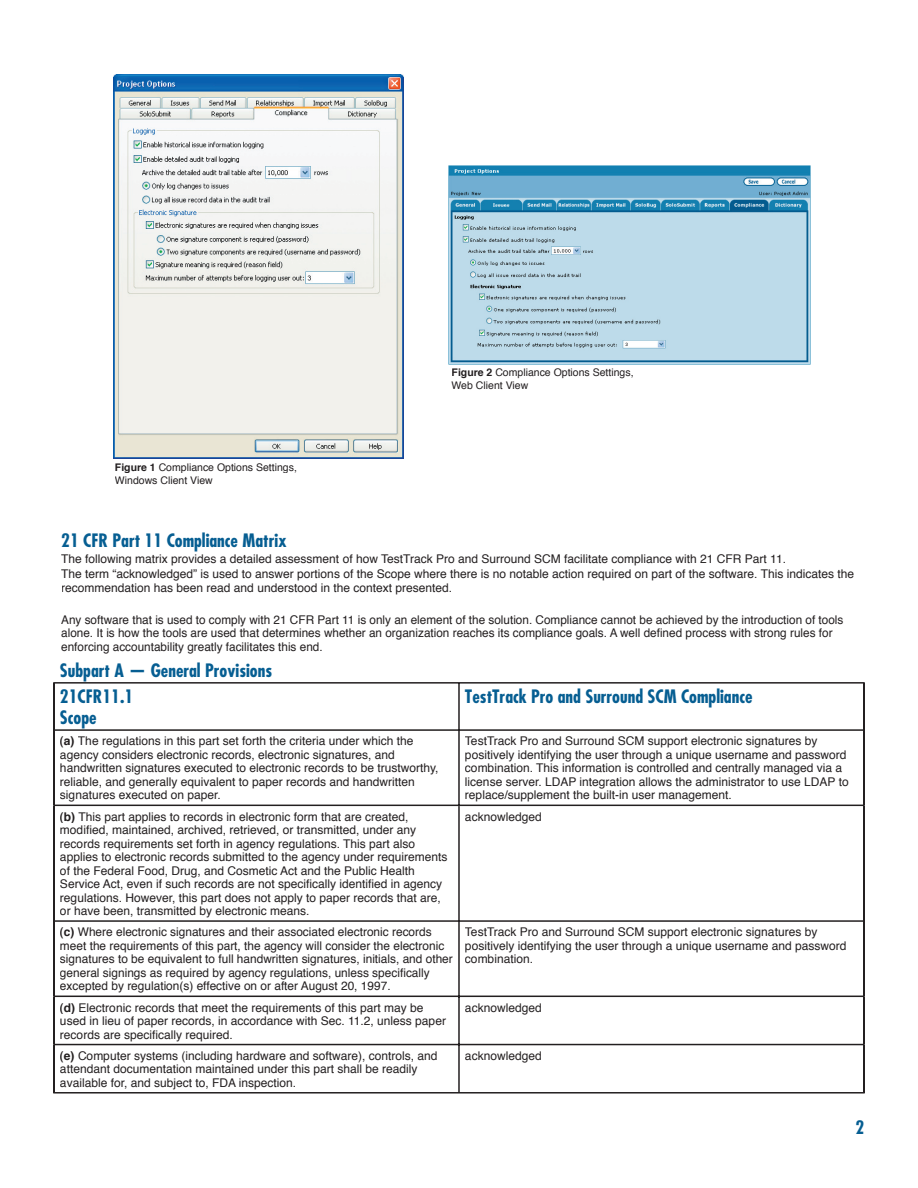
<style>
.page{position:relative;width:918px;height:1188px;background:#fff}
.page>*{position:absolute;margin:0;border:0;box-sizing:border-box;transform-origin:0 0}
.t1{font:700 condensed 18px/26.2px "Futura";color:#065e92}
.t2{font:12px/13.5px "Helvetica";color:#231f20}
.t3{font:10.5px/13.5px "Helvetica";color:#231f20}
.s1{font-weight:700}
</style>
<div class="page">
<svg style="left:53px;top:682px;width:812px;height:412px"></svg>
<img style="left:114px;top:74px;width:290px;height:384px">
<img style="left:449px;top:166px;width:362px;height:199px">
<p class="t3" style="left:115px;top:461px;width:184px"><span class="s1">Figure 1</span> Compliance Options Settings,<br>Windows Client View</p>
<p class="t3" style="left:452px;top:366px;width:184px"><span class="s1">Figure 2</span> Compliance Options Settings,<br>Web Client View</p>
<h1 class="t1" style="left:61px;top:527px;width:227px">21 CFR Part 11 Compliance Matrix</h1>
<p class="t2" style="left:61px;top:551px;width:794px;line-height:15.9px">The following matrix provides a detailed assessment of how TestTrack Pro and Surround SCM facilitate compliance with 21 CFR Part 11.<br>The term “acknowledged” is used to answer portions of the Scope where there is no notable action required on part of the software. This indicates the</p>
<p class="t2" style="left:61px;top:582px;width:392px">recommendation has been read and understood in the context presented.</p>
<p class="t2" style="left:61px;top:613px;width:784px">Any software that is used to comply with 21 CFR Part 11 is only an element of the solution. Compliance cannot be achieved by the introduction of tools alone. It is how the tools are used that determines whether an organization reaches its compliance goals. A well defined process with strong rules for enforcing accountability greatly facilitates this end.</p>
<h1 class="t1" style="left:60px;top:657px;width:214px">Subpart A — General Provisions<br>21CFR11.1</h1>
<h1 class="t1" style="left:60px;top:704px;width:38px">Scope</h1>
<h1 class="t1" style="left:465px;top:683px;width:289px">TestTrack Pro and Surround SCM Compliance</h1>
<p class="t2" style="left:60px;top:735px;width:380px"><span class="s1">(a)</span> The regulations in this part set forth the criteria under which the agency considers electronic records, electronic signatures, and handwritten signatures executed to electronic records to be trustworthy, reliable, and generally equivalent to paper records and handwritten signatures executed on paper.</p>
<p class="t2" style="left:465px;top:735px;width:385px">TestTrack Pro and Surround SCM support electronic signatures by positively identifying the user through a unique username and password combination. This information is controlled and centrally managed via a license server. LDAP integration allows the administrator to use LDAP to replace/supplement the built-in user management.</p>
<p class="t2" style="left:60px;top:810px;width:389px"><span class="s1">(b)</span> This part applies to records in electronic form that are created, modified, maintained, archived, retrieved, or transmitted, under any records requirements set forth in agency regulations. This part also applies to electronic records submitted to the agency under requirements of the Federal Food, Drug, and Cosmetic Act and the Public Health Service Act, even if such records are not specifically identified in agency regulations. However, this part does not apply to paper records that are, or have been, transmitted by electronic means.</p>
<p class="t2" style="left:465px;top:810px;width:78px">acknowledged</p>
<p class="t2" style="left:60px;top:926px;width:394px"><span class="s1">(c)</span> Where electronic signatures and their associated electronic records meet the requirements of this part, the agency will consider the electronic signatures to be equivalent to full handwritten signatures, initials, and other general signings as required by agency regulations, unless specifically excepted by regulation(s) effective on or after August 20, 1997.</p>
<p class="t2" style="left:465px;top:926px;width:383px">TestTrack Pro and Surround SCM support electronic signatures by positively identifying the user through a unique username and password combination.</p>
<p class="t2" style="left:60px;top:1001px;width:388px"><span class="s1">(d)</span> Electronic records that meet the requirements of this part may be used in lieu of paper records, in accordance with Sec. 11.2, unless paper records are specifically required.</p>
<p class="t2" style="left:465px;top:1001px;width:78px">acknowledged</p>
<p class="t2" style="left:60px;top:1050px;width:379px"><span class="s1">(e)</span> Computer systems (including hardware and software), controls, and attendant documentation maintained under this part shall be readily available for, and subject to, FDA inspection.</p>
<p class="t2" style="left:465px;top:1050px;width:78px">acknowledged</p>
<h1 class="t1" style="left:856px;top:1114px;width:10px">2</h1>
</div>
